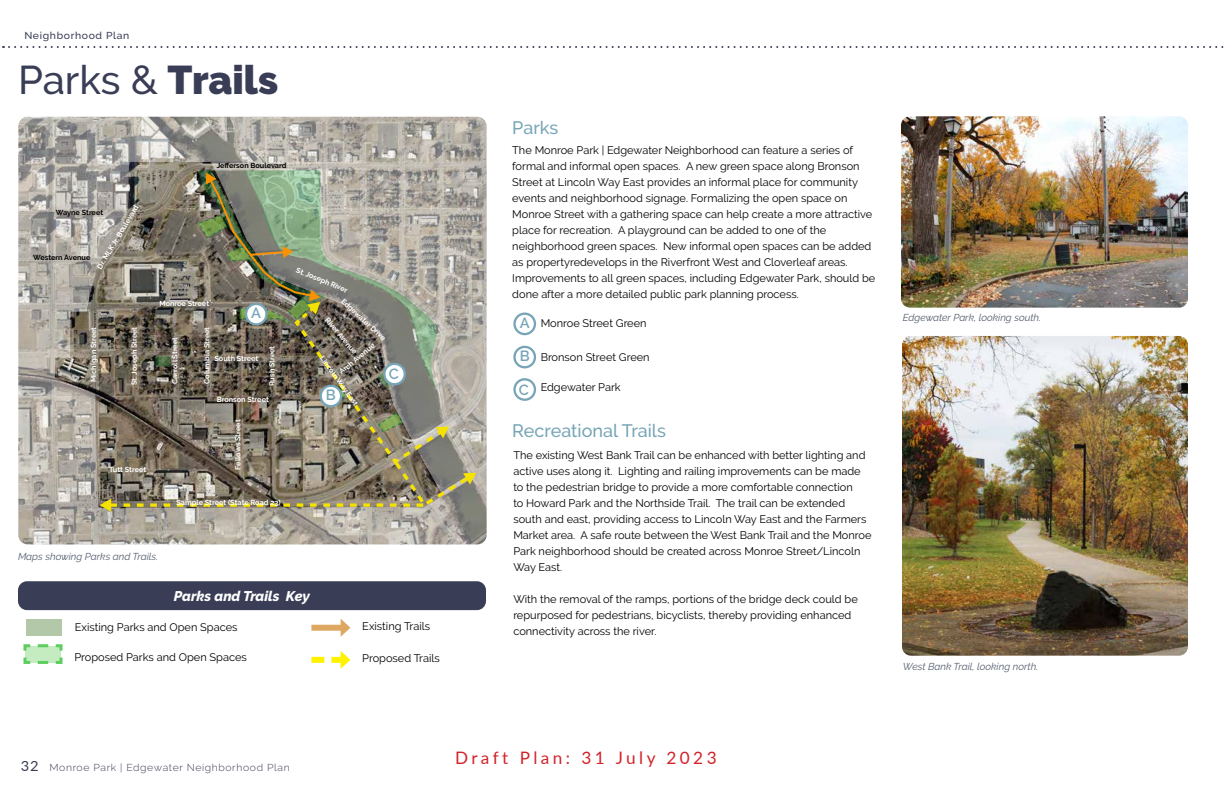
<style>
.page{position:relative;width:1224px;height:792px;background:#fff}
.page>*{position:absolute;margin:0;border:0;box-sizing:border-box;transform-origin:0 0}
.t1{font:500 40px "Raleway";color:#3a3d56}
.t2{font:500 18px "Raleway";color:#77a5b7}
.t3{font:17.2px "Lato";letter-spacing:.2em;color:#d2232a}
.t4{font:600 14.7px "Raleway";color:#77a5b7}
.t5{font:italic 800 14px "Raleway";color:#fff}
.t6{font:11px/16px "Raleway";color:#000}
.t7{font:italic 10px "Raleway";color:#545d6e}
.t8{font:300 10px "Raleway";letter-spacing:.06em;color:#3a3d56;scale:1.04 1}
.t9{font:500 10px "Raleway";letter-spacing:.06em;color:#3a3d56;scale:1.04 1}
.t10{font:700 7.3px "Raleway";color:#fff}
.t11{font:700 7.3px "Raleway";color:#000}
.s1{font-weight:900}
.s2{font-weight:600;font-size:14.7px;color:#77a5b7}
.s3{font-family:"Lato";font-weight:400;font-size:14px}
</style>
<div class="page">
<svg style="left:3px;top:46px;width:1221px;height:2px"></svg>
<svg style="left:18px;top:117px;width:468px;height:427px;background:#ada9a1"></svg>
<img style="left:100px;top:170px;width:376px;height:342px">
<img style="left:901px;top:116px;width:287px;height:192px">
<img style="left:902px;top:336px;width:286px;height:320px">
<div style="left:311px;top:625px;width:33px;height:6px;background:#dea863"></div>
<svg style="left:341px;top:619px;width:9px;height:18px"></svg>
<svg style="left:23px;top:644px;width:40px;height:20px"></svg>
<div style="left:18px;top:581px;width:468px;height:29px;background:#3a3d56;border-radius:9px"></div>
<svg style="left:311px;top:651px;width:39px;height:18px"></svg>
<div style="left:26px;top:619px;width:36px;height:16px;background:#b2c8a9"></div>
<div style="left:513px;top:378px;width:23px;height:23px;border:2px solid #77a5b7;border-radius:50%"></div>
<div style="left:513px;top:346px;width:23px;height:22px;border:2px solid #77a5b7;border-radius:50%"></div>
<div style="left:513px;top:313px;width:23px;height:22px;border:2px solid #77a5b7;border-radius:50%"></div>
<div style="left:384px;top:364px;width:21px;height:20px;background:#fff;border-radius:50%"></div>
<div style="left:383px;top:363px;width:23px;height:22px;border:2px solid #77a5b7;border-radius:50%"></div>
<div style="left:321px;top:386px;width:20px;height:20px;background:#fff;border-radius:50%"></div>
<div style="left:320px;top:385px;width:22px;height:22px;border:2px solid #77a5b7;border-radius:50%"></div>
<div style="left:246px;top:304px;width:20px;height:20px;background:#fff;border-radius:50%"></div>
<div style="left:245px;top:303px;width:23px;height:23px;border:2px solid #77a5b7;border-radius:50%"></div>
<p class="t9" style="left:24px;top:29px;width:102px">Neighborhood Plan</p>
<h1 class="t1" style="left:18px;top:57px;width:262px">Parks &amp; <span class="s1">Trails</span></h1>
<p class="t11" style="left:217px;top:162px;width:71px">Jefferson Boulevard</p>
<p class="t10" style="left:95px;top:266px;width:75px;rotate:-59deg">Dr. MLK Jr. Boulevard</p>
<p class="t11" style="left:56px;top:208px;width:49px">Wayne Street</p>
<p class="t11" style="left:33px;top:253px;width:59px">Western Avenue</p>
<p class="t10" style="left:89px;top:382px;width:56px;rotate:-90deg">Michigan Street</p>
<p class="t10" style="left:130px;top:385px;width:60px;rotate:-90deg">St. Joseph Street</p>
<p class="t10" style="left:109px;top:465px;width:39px">Tutt Street</p>
<p class="t10" style="left:159px;top:299px;width:51px">Monroe Street</p>
<h3 class="t4" style="left:251px;top:305px;width:11px">A</h3>
<p class="t10" style="left:171px;top:384px;width:48px;rotate:-90deg">Carroll Street</p>
<p class="t10" style="left:203px;top:384px;width:58px;rotate:-90deg">Columbia Street</p>
<p class="t10" style="left:214px;top:354px;width:45px">South Street</p>
<p class="t10" style="left:268px;top:386px;width:42px;rotate:-90deg">Rush Street</p>
<p class="t10" style="left:217px;top:395px;width:54px">Bronson Street</p>
<p class="t10" style="left:234px;top:470px;width:52px;rotate:-90deg">Fellows Street</p>
<p class="t10" style="left:176px;top:498px;width:106px">Sample Street (State Road 23)</p>
<p class="t10" style="left:298px;top:266px;width:56px;rotate:22deg">St. Joseph River</p>
<p class="t10" style="left:345px;top:297px;width:59px;rotate:43deg">Edgewater Drive</p>
<p class="t10" style="left:330px;top:316px;width:47px;rotate:50deg">River Avenue</p>
<p class="t10" style="left:338px;top:369px;width:45px;rotate:-40deg">Arch Avenue</p>
<p class="t10" style="left:325px;top:354px;width:61px;rotate:54deg">Lincoln Way East</p>
<h3 class="t4" style="left:389px;top:366px;width:12px">C</h3>
<h3 class="t4" style="left:326px;top:387px;width:11px">B</h3>
<p class="t7" style="left:18px;top:551px;width:142px">Maps showing Parks and Trails.</p>
<p class="t5" style="left:174px;top:587px;width:138px">Parks and Trails Key</p>
<p class="t6" style="left:75px;top:620px;width:164px">Existing Parks and Open Spaces</p>
<p class="t6" style="left:362px;top:618px;width:69px">Existing Trails</p>
<p class="t6" style="left:74px;top:649px;width:174px">Proposed Parks and Open Spaces</p>
<p class="t6" style="left:362px;top:650px;width:79px">Proposed Trails</p>
<h2 class="t2" style="left:512px;top:117px;width:48px">Parks</h2>
<p class="t6" style="left:512px;top:142px;width:365px">The Monroe Park | Edgewater Neighborhood can feature a series of formal and informal open spaces. A new green space along Bronson Street at Lincoln Way East provides an informal place for community events and neighborhood signage. Formalizing the open space on Monroe Street with a gathering space can help create a more attractive place for recreation. A playground can be added to one of the neighborhood green spaces. New informal open spaces can be added as propertyredevelops in the Riverfront West and Cloverleaf areas.<br>Improvements to all green spaces, including Edgewater Park, should be done after a more detailed public park planning process.</p>
<p class="t6" style="left:520px;top:315px;width:128px"><span class="s2">A</span> Monroe Street Green</p>
<h3 class="t4" style="left:520px;top:348px;width:11px">B</h3>
<h3 class="t4" style="left:519px;top:381px;width:12px">C</h3>
<p class="t6" style="left:541px;top:349px;width:110px">Bronson Street Green</p>
<p class="t6" style="left:541px;top:379px;width:82px">Edgewater Park</p>
<h2 class="t2" style="left:512px;top:420px;width:155px">Recreational Trails</h2>
<p class="t6" style="left:513px;top:447px;width:360px">The existing West Bank Trail can be enhanced with better lighting and active uses along it. Lighting and railing improvements can be made to the pedestrian bridge to provide a more comfortable connection<br>to Howard Park and the Northside Trail. The trail can be extended south and east, providing access to Lincoln Way East and the Farmers Market area. A safe route between the West Bank Trail and the Monroe Park neighborhood should be created across Monroe Street/Lincoln Way East.</p>
<p class="t6" style="left:513px;top:591px;width:346px">With the removal of the ramps, portions of the bridge deck could be repurposed for pedestrians, bicyclists, thereby providing enhanced connectivity across the river.</p>
<p class="t7" style="left:903px;top:312px;width:140px">Edgewater Park, looking south.</p>
<p class="t7" style="left:903px;top:660px;width:137px">West Bank Trail, looking north.</p>
<p class="t8" style="left:21px;top:762px;width:260px"><span class="s3">32</span> Monroe Park | Edgewater Neighborhood Plan</p>
<h3 class="t3" style="left:455px;top:745px;width:263px">Draft Plan: 31 July 2023</h3>
</div>
